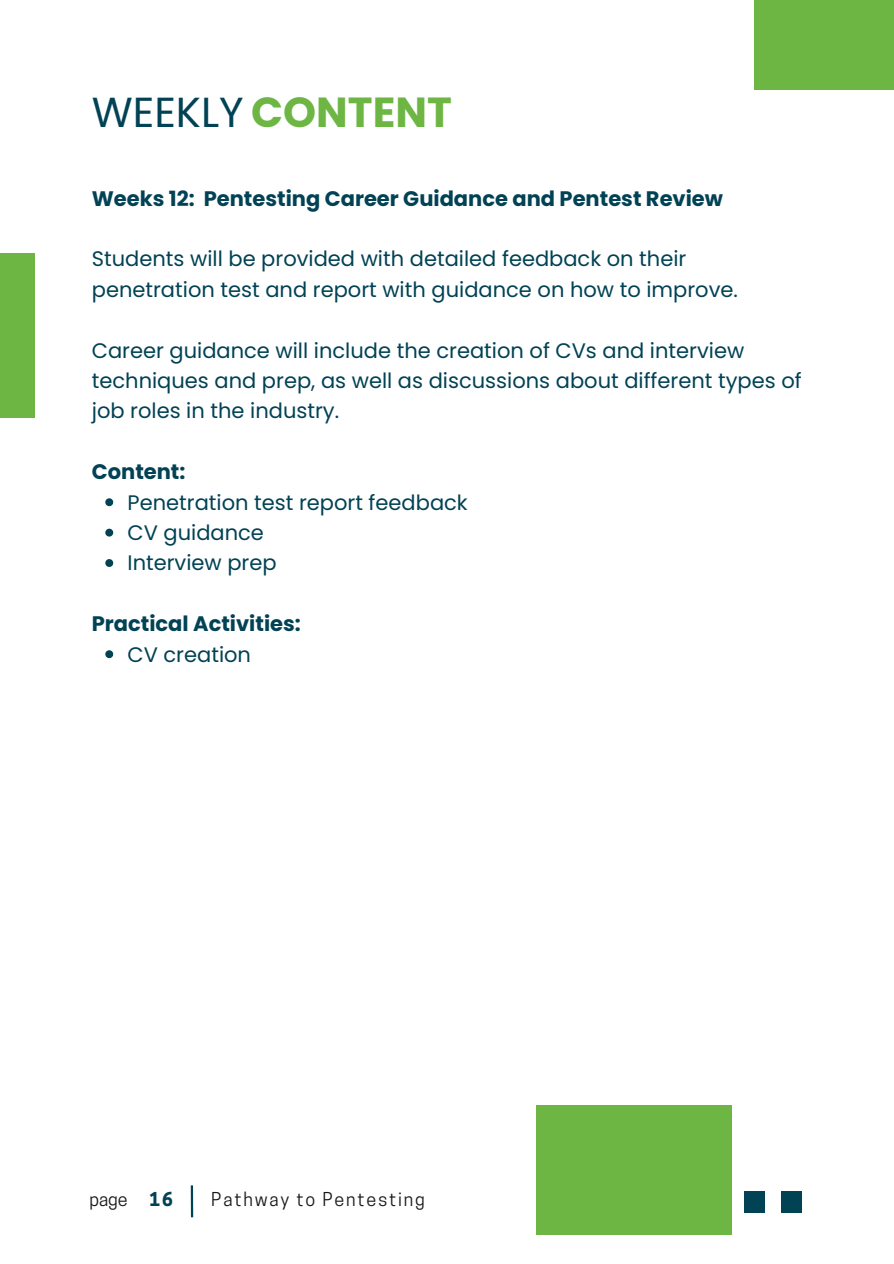
<style>
.page{position:relative;width:894px;height:1264px;background:#fff}
.page>*{position:absolute;margin:0;border:0;box-sizing:border-box;transform-origin:0 0}
.t1{font:700 42px "Poppins";color:#6db644}
.t2{font:21px/30.3px "Poppins";color:#014254}
.t3{font:700 21px "Poppins";color:#014254}
.t4{font:18px "Cooper Hewitt";letter-spacing:.1em;color:#191717}
.s1{font-weight:400;color:#014254}
.s2{font-weight:700;color:#014254}
</style>
<div class="page">
<hr style="left:191px;top:1185px;width:2px;height:32px;background:#014254">
<div style="left:743px;top:1190px;width:21px;height:22px;background:#014254"></div>
<div style="left:781px;top:1190px;width:20px;height:22px;background:#014254"></div>
<div style="left:0;top:253px;width:34px;height:164px;background:#6db644"></div>
<div style="left:754px;top:0;width:139px;height:89px;background:#6db644"></div>
<div style="left:536px;top:1105px;width:195px;height:129px;background:#6db644"></div>
<svg style="left:105px;top:498px;width:8px;height:8px"></svg>
<svg style="left:105px;top:528px;width:8px;height:8px"></svg>
<svg style="left:105px;top:559px;width:8px;height:8px"></svg>
<svg style="left:105px;top:650px;width:8px;height:8px"></svg>
<h1 class="t1" style="left:92px;top:88px;width:361px"><span class="s1">WEEKLY</span> CONTENT</h1>
<p class="t3" style="left:92px;top:186px;width:632px">Weeks 12: Pentesting Career Guidance and Pentest Review</p>
<p class="t2" style="left:92px;top:244px;width:647px">Students will be provided with detailed feedback on their penetration test and report with guidance on how to improve.</p>
<p class="t2" style="left:92px;top:335px;width:711px">Career guidance will include the creation of CVs and interview techniques and prep, as well as discussions about different types of job roles in the industry.</p>
<p class="t3" style="left:92px;top:459px;width:95px">Content:</p>
<p class="t2" style="left:127px;top:487px;width:341px">Penetration test report feedback<br>CV guidance<br>Interview prep</p>
<p class="t3" style="left:92px;top:611px;width:210px">Practical Activities:</p>
<p class="t2" style="left:127px;top:639px;width:125px">CV creation</p>
<p class="t4" style="left:89px;top:1188px;width:85px">page <span class="s2">16</span></p>
<p class="t4" style="left:211px;top:1188px;width:215px">Pathway to Pentesting</p>
</div>
